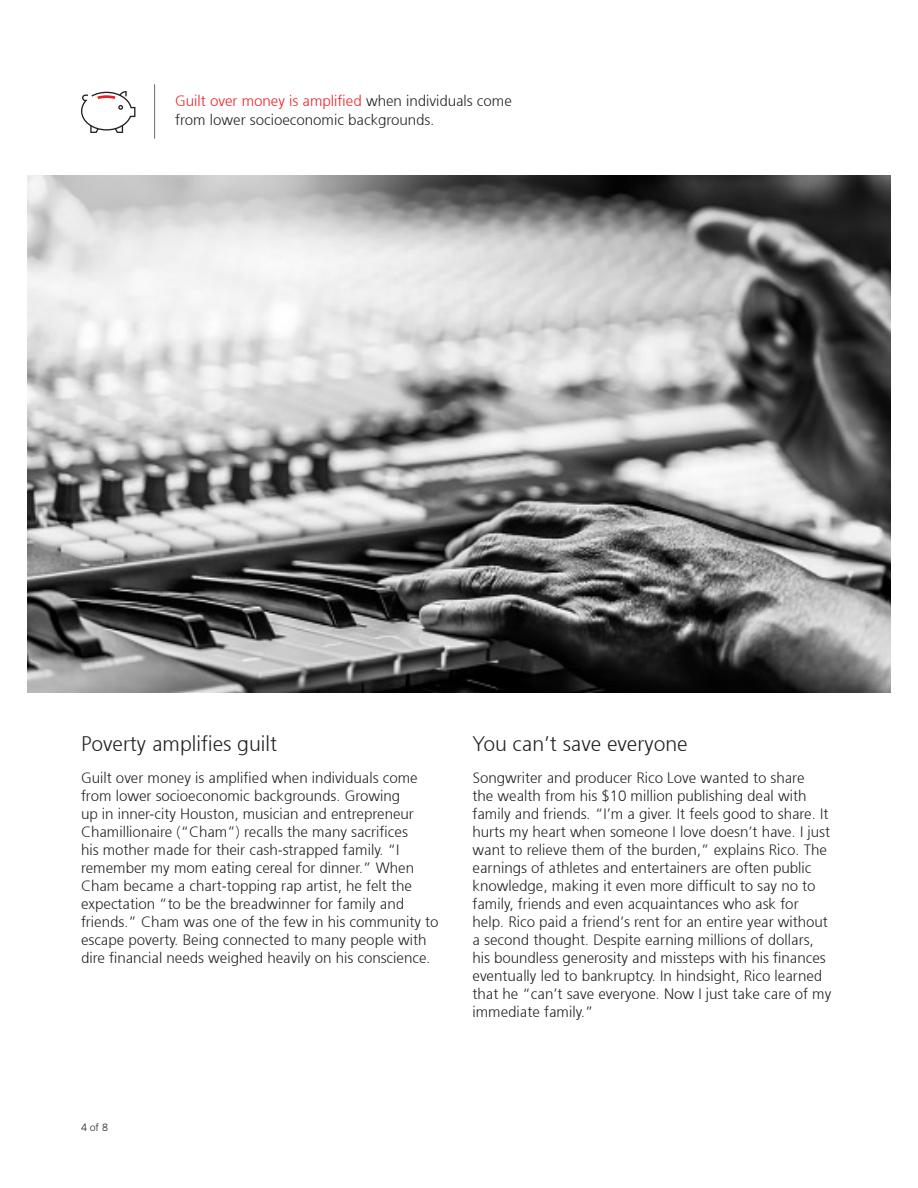
<style>
.page{position:relative;width:918px;height:1188px;background:#fff}
.page>*{position:absolute;margin:0;border:0;box-sizing:border-box;transform-origin:0 0}
.sub_14_black{font:300 21px "Frutiger 45";color:#231f20}
.pull_quote{font:300 15px/18px "Frutiger 45";color:#231f20}
.t1{font:300 10.5px "Frutiger 45";color:#231f20}
.s1{color:#ee1d23}
</style>
<div class="page">
<img style="left:27px;top:176px;width:864px;height:517px">
<hr style="left:154px;top:84px;width:1px;height:55px;background:#6c6d70">
<svg style="left:81px;top:91px;width:54px;height:42px"></svg>
<p class="pull_quote" style="left:175px;top:91px;width:338px;line-height:19.5px"><span class="s1">Guilt over money is amplified</span> when individuals come from lower socioeconomic backgrounds.</p>
<p class="sub_14_black" style="left:81px;top:732px;width:197px">Poverty amplifies guilt</p>
<p class="pull_quote" style="left:81px;top:768px;width:359px">Guilt over money is amplified when individuals come from lower socioeconomic backgrounds. Growing<br>up in inner-city Houston, musician and entrepreneur Chamillionaire (“Cham”) recalls the many sacrifices<br>his mother made for their cash-strapped family. “I remember my mom eating cereal for dinner.” When Cham became a chart-topping rap artist, he felt the expectation “to be the breadwinner for family and friends.” Cham was one of the few in his community to escape poverty. Being connected to many people with dire financial needs weighed heavily on his conscience.</p>
<p class="sub_14_black" style="left:472px;top:732px;width:217px">You can’t save everyone</p>
<p class="pull_quote" style="left:472px;top:768px;width:360px">Songwriter and producer Rico Love wanted to share<br>the wealth from his $10 million publishing deal with family and friends. “I’m a giver. It feels good to share. It hurts my heart when someone I love doesn’t have. I just want to relieve them of the burden,” explains Rico. The earnings of athletes and entertainers are often public knowledge, making it even more difficult to say no to family, friends and even acquaintances who ask for help. Rico paid a friend’s rent for an entire year without a second thought. Despite earning millions of dollars, his boundless generosity and missteps with his finances eventually led to bankruptcy. In hindsight, Rico learned that he “can’t save everyone. Now I just take care of my immediate family.”</p>
<p class="t1" style="left:81px;top:1122px;width:28px">4 of 8</p>
</div>
